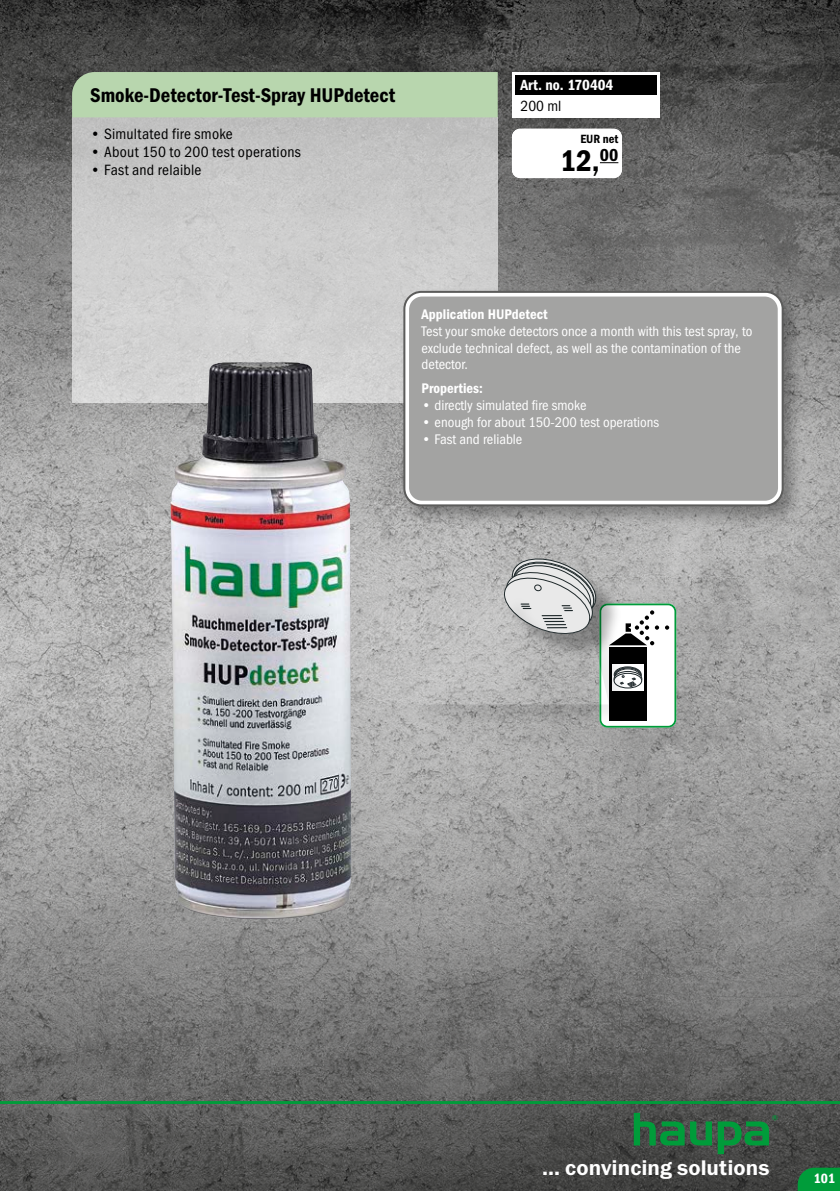
<style>
.page{position:relative;width:840px;height:1191px;background:#fff}
.page>*{position:absolute;margin:0;border:0;box-sizing:border-box;transform-origin:0 0}
.t1{font:30px "Franklin Gothic Demi Cond ITC";color:#000}
.t2{font:21.4px "Franklin Gothic Demi ITC";letter-spacing:.005em;color:#fff}
.t3{font:20px "Franklin Gothic Demi Cond ITC";color:#000}
.t4{font:15px "Franklin Gothic Book Cond ITC";letter-spacing:.02em;color:#000}
.t5{font:14.8px "Franklin Gothic Demi Cond ITC";color:#fff}
.t6{font:14.8px "Franklin Gothic Book Cond ITC";color:#000}
.t7{font:14px/16.8px "Franklin Gothic Book Cond ITC";color:#fff}
.t8{font:14px "Franklin Gothic Demi Cond ITC";color:#fff}
.t9{font:14px "Franklin Gothic LT Com Dm Cn";color:#fff}
.t10{font:12px "Franklin Gothic Demi Cond ITC";color:#000}
</style>
<div class="page">
<img style="left:0;top:0;width:839px;height:1101px">
<svg style="left:0;top:1101px;width:839px;height:90px;background:#4c544e"></svg>
<svg style="left:633px;top:1112px;width:144px;height:42px;background:#306443"></svg>
<div style="left:72px;top:117px;width:425px;height:286px;background:linear-gradient(to bottom,#c1c1c1,#d6d6d6)"></div>
<div style="left:72px;top:72px;width:425px;height:45px;background:#b8d6ae"></div>
<div style="left:511px;top:72px;width:148px;height:45px;background:#fff"></div>
<div style="left:514px;top:75px;width:142px;height:20px;background:#000"></div>
<div style="left:399px;top:287px;width:404px;height:240px;background:#000;opacity:.3"></div>
<div style="left:404px;top:292px;width:378px;height:213px;background:#fff;border-radius:17px"></div>
<div style="left:403px;top:291px;width:380px;height:215px;border:2px solid #5c5c5b;border-radius:17px"></div>
<div style="left:409px;top:296px;width:368px;height:205px;background:#a3a3a2;border-radius:13px"></div>
<svg style="left:401px;top:555px;width:275px;height:172px;background:#b0b2b0"></svg>
<img style="left:170px;top:362px;width:181px;height:557px">
<div style="left:512px;top:129px;width:109px;height:48px;background:#fff;border-radius:8px"></div>
<div style="left:511px;top:129px;width:110px;height:49px;border:1px solid #fff;border-radius:8px"></div>
<svg style="left:599px;top:162px;width:19px;height:1px"></svg>
<h3 class="t3" style="left:90px;top:83px;width:306px">Smoke-Detector-Test-Spray HUPdetect</h3>
<p class="t4" style="left:90px;top:125px;width:144px">• Simultated fire smoke</p>
<p class="t4" style="left:90px;top:143px;width:212px">• About 150 to 200 test operations</p>
<p class="t4" style="left:90px;top:161px;width:113px">• Fast and relaible</p>
<p class="t5" style="left:520px;top:76px;width:94px">Art. no. 170404</p>
<p class="t6" style="left:520px;top:98px;width:42px">200 ml</p>
<p class="t10" style="left:580px;top:131px;width:40px">EUR net</p>
<h1 class="t1" style="left:560px;top:143px;width:60px">12,<sup>00</sup></h1>
<p class="t8" style="left:421px;top:306px;width:127px">Application HUPdetect</p>
<p class="t7" style="left:421px;top:323px;width:332px">Test your smoke detectors once a month with this test spray, to exclude technical defect, as well as the contamination of the detector.</p>
<p class="t8" style="left:421px;top:380px;width:63px">Properties:</p>
<p class="t7" style="left:421px;top:397px;width:166px">• directly simulated fire smoke</p>
<p class="t7" style="left:421px;top:414px;width:239px">• enough for about 150-200 test operations</p>
<p class="t7" style="left:421px;top:431px;width:102px">• Fast and reliable</p>
<h2 class="t2" style="left:541px;top:1155px;width:229px">... convincing solutions</h2>
<p class="t9" style="left:813px;top:1170px;width:23px">101</p>
</div>
